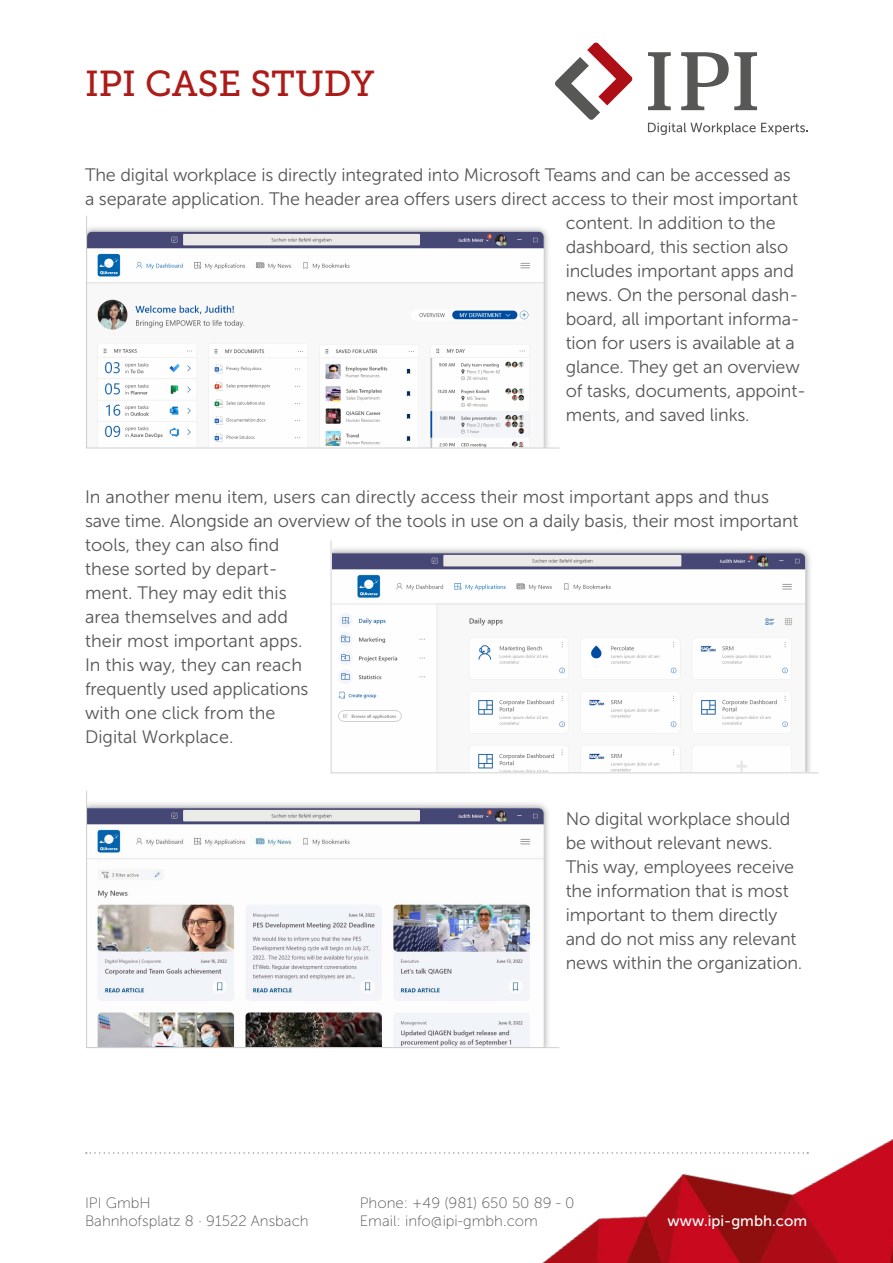
<style>
.page{position:relative;width:893px;height:1263px;background:#fff}
.page>*{position:absolute;margin:0;border:0;box-sizing:border-box;transform-origin:0 0}
.t1{font:36px "Museo Slab 500";color:#ad1b19}
.t2{font:18px/24px "Museo Sans 300";letter-spacing:-.01em;color:#565655}
.t3{font:15px/18.6px "Museo Sans 100";color:#565655}
.t4{font:15px "Museo Sans 500";color:#fff}
</style>
<div class="page">
<svg style="left:555px;top:43px;width:78px;height:77px"></svg>
<svg style="left:648px;top:52px;width:109px;height:58px"></svg>
<svg style="left:648px;top:123px;width:160px;height:12px"></svg>
<svg style="left:86px;top:1152px;width:360px;height:2px"></svg>
<img style="left:448px;top:1139px;width:445px;height:124px">
<svg style="left:330px;top:540px;width:489px;height:233px"></svg>
<svg style="left:86px;top:791px;width:474px;height:257px"></svg>
<svg style="left:86px;top:215px;width:474px;height:234px"></svg>
<h1 class="t1" style="left:85px;top:64px;width:291px">IPI CASE STUDY</h1>
<p class="t2" style="left:85px;top:163px;width:707px">The digital workplace is directly integrated into Microsoft Teams and can be accessed as</p>
<p class="t2" style="left:85px;top:187px;width:714px">a separate application. The header area offers users direct access to their most important</p>
<p class="t2" style="left:566px;top:211px;width:211px">content. In addition to the</p>
<p class="t2" style="left:566px;top:235px;width:224px">dashboard, this section also</p>
<p class="t2" style="left:566px;top:259px;width:230px">includes important apps and</p>
<p class="t2" style="left:566px;top:283px;width:234px">news. On the personal dash-</p>
<p class="t2" style="left:566px;top:307px;width:235px">board, all important informa-</p>
<p class="t2" style="left:566px;top:331px;width:230px">tion for users is available at a</p>
<p class="t2" style="left:566px;top:355px;width:235px">glance. They get an overview</p>
<p class="t2" style="left:566px;top:379px;width:242px">of tasks, documents, appoint-</p>
<p class="t2" style="left:566px;top:403px;width:185px">ments, and saved links.</p>
<p class="t2" style="left:85px;top:485px;width:715px">In another menu item, users can directly access their most important apps and thus save time. Alongside an overview of the tools in use on a daily basis, their most important tools, they can also find<br>these sorted by depart-<br>ment. They may edit this<br>area themselves and add<br>their most important apps.<br>In this way, they can reach<br>frequently used applications<br>with one click from the<br>Digital Workplace.</p>
<p class="t2" style="left:566px;top:807px;width:238px">No digital workplace should be without relevant news.<br>This way, employees receive the information that is most important to them directly and do not miss any relevant news within the organization.</p>
<p class="t3" style="left:85px;top:1193px;width:225px">IPI GmbH<br>Bahnhofsplatz 8 · 91522 Ansbach</p>
<p class="t3" style="left:360px;top:1193px;width:216px">Phone: +49 (981) 650 50 89 - 0<br>Email: info@ipi-gmbh.com</p>
<p class="t4" style="left:668px;top:1213px;width:141px">www.ipi-gmbh.com</p>
</div>
